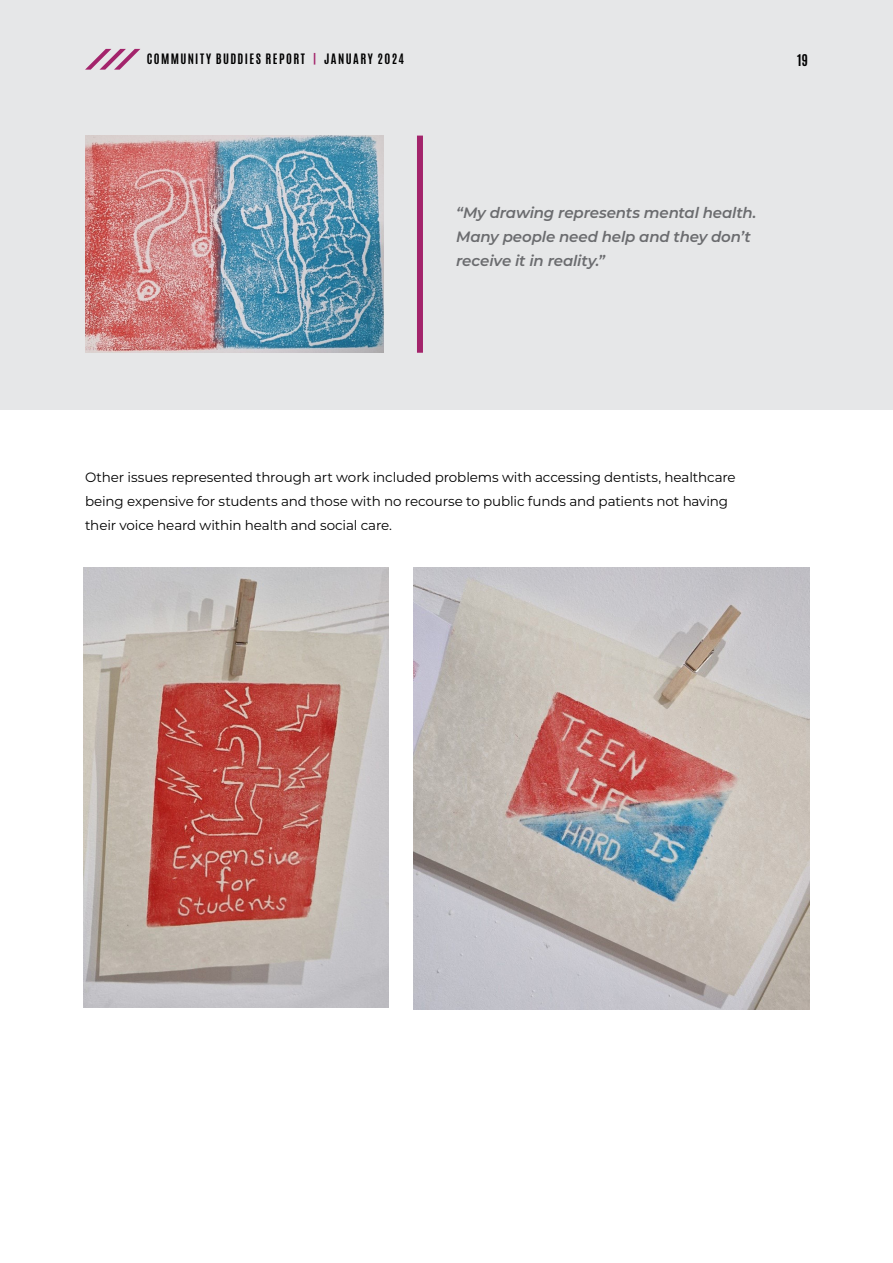
<style>
.page{position:relative;width:893px;height:1263px;background:#fff}
.page>*{position:absolute;margin:0;border:0;box-sizing:border-box;transform-origin:0 0}
.t1{font:italic 600 15px/24px "Montserrat";letter-spacing:-.01em;color:#6b6c6f}
.t2{font:13.5px/24px "Montserrat";letter-spacing:-.01em;color:#000}
.t3{font:700 13.5px "Antonio";color:#000}
.t4{font:700 12px "Antonio";letter-spacing:.115em;color:#000}
.s1{color:#a3246b}
</style>
<div class="page">
<div style="left:0;top:0;width:893px;height:410px;background:#e6e7e8"></div>
<div style="left:417px;top:136px;width:6px;height:217px;background:#a3246b"></div>
<img style="left:85px;top:136px;width:299px;height:217px">
<img style="left:83px;top:567px;width:306px;height:441px">
<img style="left:413px;top:567px;width:397px;height:443px">
<svg style="left:85px;top:49px;width:55px;height:21px"></svg>
<p class="t4" style="left:147px;top:50px;width:259px">COMMUNITY BUDDIES REPORT <span class="s1">|</span> JANUARY 2024</p>
<p class="t3" style="left:797px;top:50px;width:12px">19</p>
<p class="t1" style="left:456px;top:200px;width:302px">“My drawing represents mental health.<br>Many people need help and they don’t receive it in reality.”</p>
<p class="t2" style="left:85px;top:465px;width:652px">Other issues represented through art work included problems with accessing dentists, healthcare being expensive for students and those with no recourse to public funds and patients not having their voice heard within health and social care.</p>
</div>
